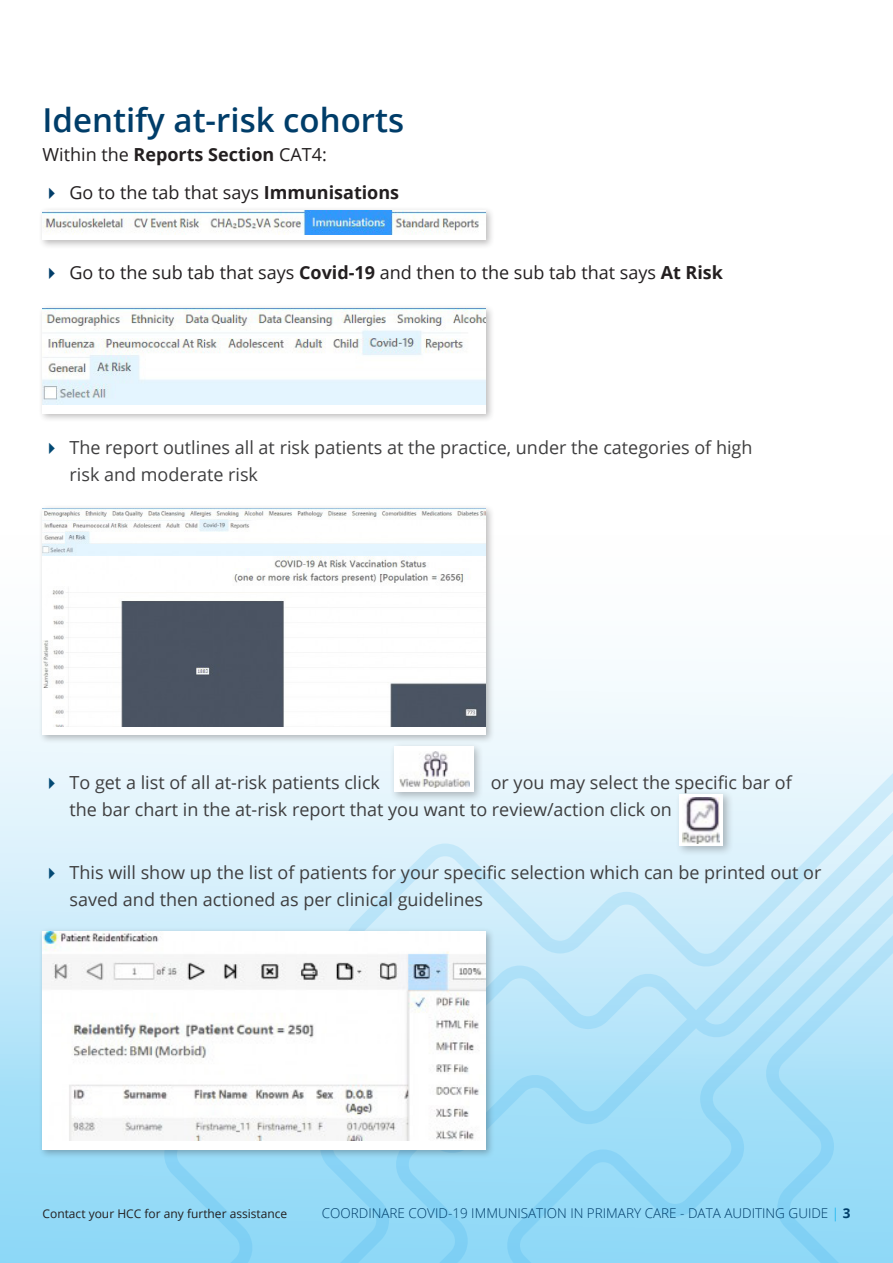
<style>
.page{position:relative;width:893px;height:1263px;background:#fff}
.page>*{position:absolute;margin:0;border:0;box-sizing:border-box;transform-origin:0 0}
.pull_out_quote{font:600 33px "Open Sans";color:#003d69}
.t1{font:18px/27px "Open Sans";color:#3e3e3f}
.New_Body_copy{font:18px "Open Sans";color:#231f20}
.t2{font:300 13.5px "Open Sans";color:#003d69}
.t3{font:12px "Open Sans";color:#231f20}
.s1{font-weight:700}
.s2{color:#00aeef}
</style>
<div class="page">
<div style="left:0;top:409px;width:893px;height:854px;background:linear-gradient(to bottom,#fff,#92d9f7)"></div>
<svg style="left:163px;top:686px;width:730px;height:577px;background:#c6eafa"></svg>
<svg style="left:390px;top:701px;width:503px;height:562px;background:#bce6f9"></svg>
<div style="left:38px;top:206px;width:457px;height:44px;background:#231f20;opacity:.3"></div>
<div style="left:43px;top:210px;width:443px;height:30px;background:#fff"></div>
<img style="left:43px;top:210px;width:443px;height:24px">
<div style="left:38px;top:304px;width:457px;height:119px;background:#231f20;opacity:.3"></div>
<div style="left:43px;top:308px;width:443px;height:106px;background:#fff"></div>
<img style="left:43px;top:308px;width:443px;height:97px">
<div style="left:38px;top:505px;width:457px;height:238px;background:#231f20;opacity:.3"></div>
<div style="left:43px;top:509px;width:443px;height:225px;background:#fff"></div>
<img style="left:43px;top:509px;width:443px;height:217px">
<div style="left:389px;top:742px;width:95px;height:61px;background:#231f20;opacity:.3"></div>
<div style="left:394px;top:747px;width:80px;height:45px;background:#fff"></div>
<img style="left:399px;top:752px;width:71px;height:35px">
<div style="left:675px;top:790px;width:59px;height:67px;background:#231f20;opacity:.3"></div>
<div style="left:680px;top:794px;width:43px;height:52px;background:#fff"></div>
<img style="left:682px;top:797px;width:37px;height:47px">
<div style="left:38px;top:927px;width:457px;height:231px;background:#231f20;opacity:.3"></div>
<div style="left:43px;top:931px;width:443px;height:218px;background:#fff"></div>
<img style="left:43px;top:931px;width:443px;height:209px">
<svg style="left:49px;top:443px;width:6px;height:11px"></svg>
<svg style="left:49px;top:778px;width:6px;height:11px"></svg>
<svg style="left:49px;top:868px;width:6px;height:11px"></svg>
<p class="pull_out_quote" style="left:43px;top:97px;width:363px">Identify at-risk cohorts</p>
<p class="New_Body_copy" style="left:43px;top:142px;width:286px">Within the <span class="s1">Reports Section</span> CAT4:</p>
<p class="New_Body_copy" style="left:70px;top:180px;width:331px">Go to the tab that says <span class="s1">Immunisations</span></p>
<p class="New_Body_copy" style="left:70px;top:260px;width:655px">Go to the sub tab that says <span class="s1">Covid-19</span> and then to the sub tab that says <span class="s1">At Risk</span></p>
<p class="t1" style="left:70px;top:434px;width:684px">The report outlines all at risk patients at the practice, under the categories of high risk and moderate risk</p>
<p class="t1" style="left:70px;top:769px;width:312px">To get a list of all at-risk patients click</p>
<p class="t1" style="left:70px;top:769px;width:724px;text-indent:421px">or you may select the specific bar of the bar chart in the at-risk report that you want to review/action click on</p>
<p class="t1" style="left:70px;top:859px;width:753px">This will show up the list of patients for your specific selection which can be printed out or saved and then actioned as per clinical guidelines</p>
<p class="t3" style="left:43px;top:1206px;width:246px">Contact your HCC for any further assistance</p>
<p class="t2" style="left:322px;top:1204px;width:530px">COORDINARE COVID-19 IMMUNISATION IN PRIMARY CARE - DATA AUDITING GUIDE <span class="s2">|</span> <span class="s1">3</span></p>
</div>
